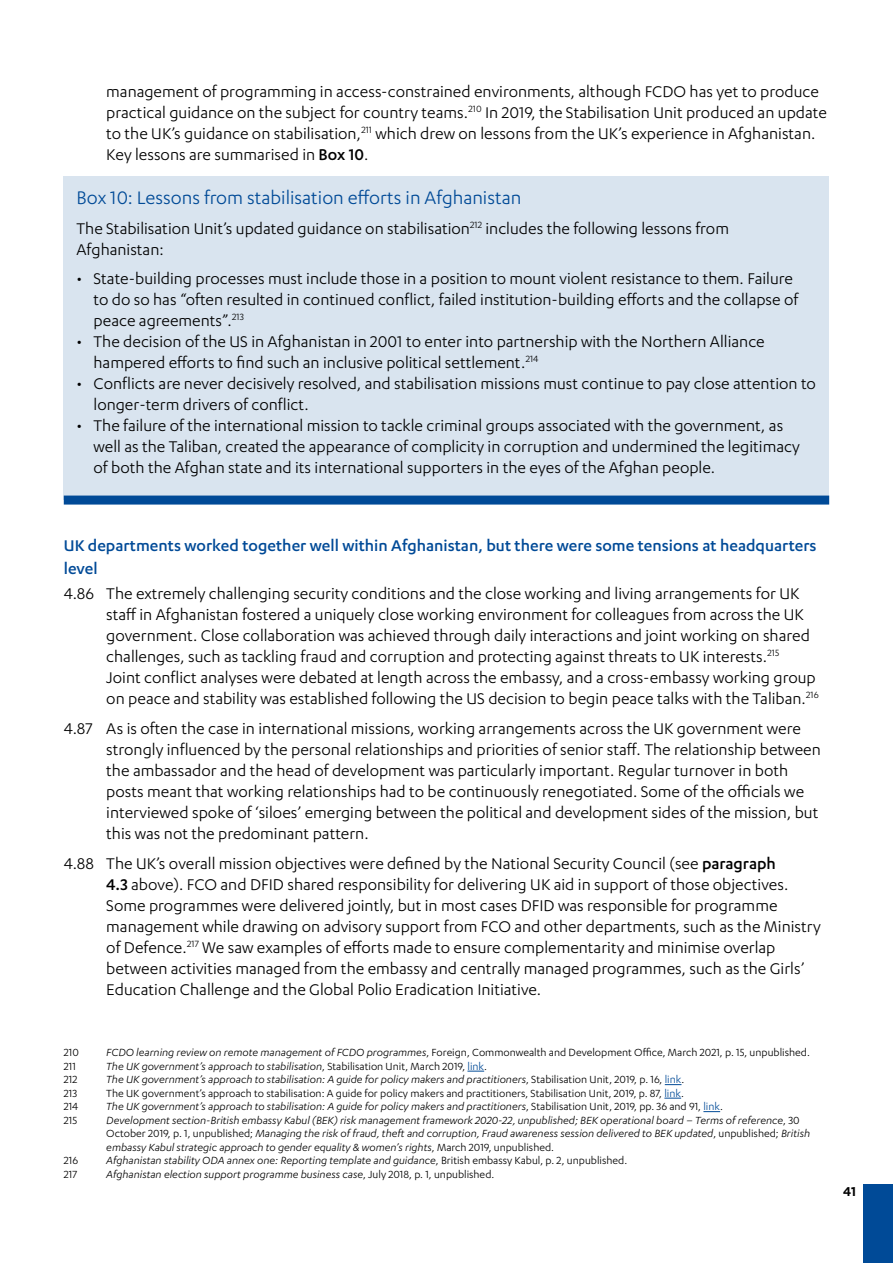
<style>
.page{position:relative;width:893px;height:1263px;background:#fff}
.page>*{position:absolute;margin:0;border:0;box-sizing:border-box;transform-origin:0 0}
.t1{font:21px "Karbon";color:#004a97}
.t2{font:18px/21px "Karbon";color:#000}
.t3{font:500 18px/22.5px "Karbon";color:#004a97}
.t4{font:600 15px "Karbon";color:#000}
.t5{font:italic 12px/13.5px "Karbon";color:#000}
.t6{font:12px "Karbon";color:#000}
.s1{font-weight:500}
.s2{font-style:italic}
.s3{font-style:normal}
.s4{font-style:normal;color:#004a97}
.s5{color:#004a97}
</style>
<div class="page">
<div style="left:863px;top:1184px;width:30px;height:79px;background:#004a97"></div>
<div style="left:64px;top:176px;width:765px;height:324px;background:#d9e4ef"></div>
<div style="left:64px;top:496px;width:765px;height:9px;background:#004a97"></div>
<svg style="left:467px;top:1071px;width:17px;height:1px"></svg>
<svg style="left:665px;top:1084px;width:16px;height:1px"></svg>
<svg style="left:664px;top:1098px;width:17px;height:1px"></svg>
<svg style="left:703px;top:1111px;width:17px;height:1px"></svg>
<p class="t2" style="left:106px;top:81px;width:722px">management of programming in access-constrained environments, although FCDO has yet to produce practical guidance on the subject for country teams.<sup>210</sup> In 2019, the Stabilisation Unit produced an update to the UK’s guidance on stabilisation,<sup>211</sup> which drew on lessons from the UK’s experience in Afghanistan.<br>Key lessons are summarised in <span class="s1">Box 10</span>.</p>
<p class="t1" style="left:77px;top:186px;width:446px">Box 10: Lessons from stabilisation efforts in Afghanistan</p>
<p class="t2" style="left:77px;top:217px;width:654px">The Stabilisation Unit’s updated guidance on stabilisation<sup>212</sup> includes the following lessons from<br>Afghanistan:</p>
<p class="t2" style="left:94px;top:268px;width:706px;text-indent:-17px">• State-building processes must include those in a position to mount violent resistance to them. Failure to do so has “often resulted in continued conflict, failed institution-building efforts and the collapse of peace agreements”.<sup>213</sup></p>
<p class="t2" style="left:94px;top:331px;width:673px;text-indent:-17px">• The decision of the US in Afghanistan in 2001 to enter into partnership with the Northern Alliance hampered efforts to find such an inclusive political settlement.<sup>214</sup></p>
<p class="t2" style="left:94px;top:373px;width:724px;text-indent:-17px">• Conflicts are never decisively resolved, and stabilisation missions must continue to pay close attention to longer-term drivers of conflict.</p>
<p class="t2" style="left:94px;top:415px;width:708px;text-indent:-17px">• The failure of the international mission to tackle criminal groups associated with the government, as well as the Taliban, created the appearance of complicity in corruption and undermined the legitimacy of both the Afghan state and its international supporters in the eyes of the Afghan people.</p>
<p class="t3" style="left:64px;top:534px;width:754px">UK departments worked together well within Afghanistan, but there were some tensions at headquarters level</p>
<p class="t2" style="left:106px;top:583px;width:714px;text-indent:-43px">4.86 The extremely challenging security conditions and the close working and living arrangements for UK staff in Afghanistan fostered a uniquely close working environment for colleagues from across the UK government. Close collaboration was achieved through daily interactions and joint working on shared challenges, such as tackling fraud and corruption and protecting against threats to UK interests.<sup>215<br></sup>Joint conflict analyses were debated at length across the embassy, and a cross-embassy working group on peace and stability was established following the US decision to begin peace talks with the Taliban.<sup>216</sup></p>
<p class="t2" style="left:106px;top:718px;width:716px;text-indent:-43px">4.87 As is often the case in international missions, working arrangements across the UK government were strongly influenced by the personal relationships and priorities of senior staff. The relationship between the ambassador and the head of development was particularly important. Regular turnover in both posts meant that working relationships had to be continuously renegotiated. Some of the officials we interviewed spoke of ‘siloes’ emerging between the political and development sides of the mission, but this was not the predominant pattern.</p>
<p class="t2" style="left:106px;top:853px;width:716px;text-indent:-43px">4.88 The UK’s overall mission objectives were defined by the National Security Council (see <span class="s1">paragraph<br>4.3</span> above). FCO and DFID shared responsibility for delivering UK aid in support of those objectives.<br>Some programmes were delivered jointly, but in most cases DFID was responsible for programme management while drawing on advisory support from FCO and other departments, such as the Ministry of Defence.<sup>217</sup> We saw examples of efforts made to ensure complementarity and minimise overlap between activities managed from the embassy and centrally managed programmes, such as the Girls’ Education Challenge and the Global Polio Eradication Initiative.</p>
<p class="t6" style="left:64px;top:1046px;width:17px">210</p>
<p class="t6" style="left:106px;top:1046px;width:705px"><span class="s2">FCDO learning review on remote management of FCDO programmes</span>, Foreign, Commonwealth and Development Office, March 2021, p. 15, unpublished.</p>
<p class="t6" style="left:64px;top:1060px;width:14px">211</p>
<p class="t5" style="left:106px;top:1059px;width:382px">The UK government’s approach to stabilisation<span class="s3">, Stabilisation Unit, March 2019,</span> <span class="s4">link</span><span class="s3">.</span></p>
<p class="t6" style="left:64px;top:1073px;width:15px">212</p>
<p class="t5" style="left:106px;top:1073px;width:580px">The UK government’s approach to stabilisation: A guide for policy makers and practitioners<span class="s3">, Stabilisation Unit, 2019, p. 16,</span> <span class="s4">link</span><span class="s3">.</span></p>
<p class="t6" style="left:64px;top:1087px;width:15px">213</p>
<p class="t6" style="left:106px;top:1087px;width:579px">The UK government’s approach to stabilisation: A guide for policy makers and practitioners, Stabilisation Unit, 2019, p. 87, <span class="s5">link</span>.</p>
<p class="t6" style="left:64px;top:1100px;width:16px">214</p>
<p class="t5" style="left:106px;top:1100px;width:618px">The UK government’s approach to stabilisation: A guide for policy makers and practitioners<span class="s3">, Stabilisation Unit, 2019, pp. 36 and 91,</span> <span class="s4">link</span><span class="s3">.</span></p>
<p class="t6" style="left:64px;top:1114px;width:15px">215</p>
<p class="t5" style="left:106px;top:1113px;width:705px">Development section-British embassy Kabul (BEK) risk management framework 2020-22, unpublished; BEK operational board – Terms of reference<span class="s3">, 30<br>October 2019, p. 1, unpublished;</span> Managing the risk of fraud, theft and corruption, Fraud awareness session delivered to BEK updated<span class="s3">, unpublished;</span> British embassy Kabul strategic approach to gender equality &amp; women’s rights<span class="s3">, March 2019, unpublished.</span></p>
<p class="t6" style="left:64px;top:1154px;width:16px">216</p>
<p class="t5" style="left:106px;top:1154px;width:522px">Afghanistan stability ODA annex one: Reporting template and guidance<span class="s3">, British embassy Kabul, p. 2, unpublished.</span></p>
<p class="t6" style="left:64px;top:1168px;width:15px">217</p>
<p class="t5" style="left:106px;top:1167px;width:390px">Afghanistan election support programme business case<span class="s3">, July 2018, p. 1, unpublished.</span></p>
<p class="t4" style="left:843px;top:1183px;width:14px">41</p>
</div>
